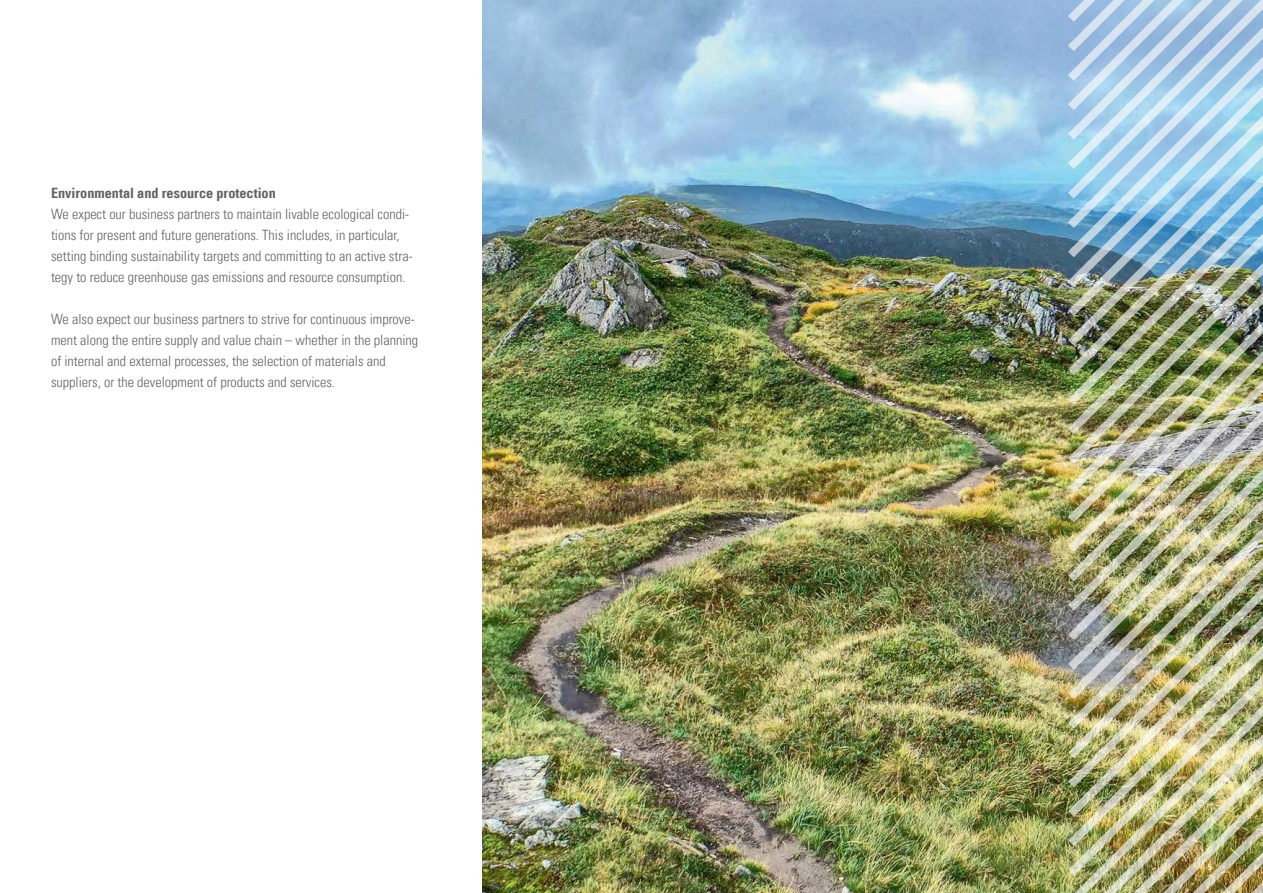
<style>
.page{position:relative;width:1263px;height:893px;background:#fff}
.page>*{position:absolute;margin:0;border:0;box-sizing:border-box;transform-origin:0 0}
.t1{font:14.25px/21px "Univers Com 47 Light Cond";color:#636466}
.t2{font:14.25px "Univers Com 67 Bold Cond";color:#636466}
.t3{font:condensed 9px "Univers Com 57";color:#fff}
</style>
<div class="page">
<img style="left:482px;top:0;width:586px;height:893px">
<img style="left:1068px;top:0;width:195px;height:893px">
<p class="t2" style="left:51px;top:184px;width:226px">Environmental and resource protection</p>
<p class="t1" style="left:51px;top:203px;width:363px">We expect our business partners to maintain livable ecological condi&shy;tions for present and future generations. This includes, in particular, setting binding sustainability targets and committing to an active stra&shy;tegy to reduce greenhouse gas emissions and resource consumption.</p>
<p class="t1" style="left:51px;top:308px;width:369px">We also expect our business partners to strive for continuous improve&shy;ment along the entire supply and value chain – whether in the planning of internal and external processes, the selection of materials and suppliers, or the development of products and services.</p>
<p class="t3" style="left:1208px;top:861px;width:5px">5</p>
</div>
